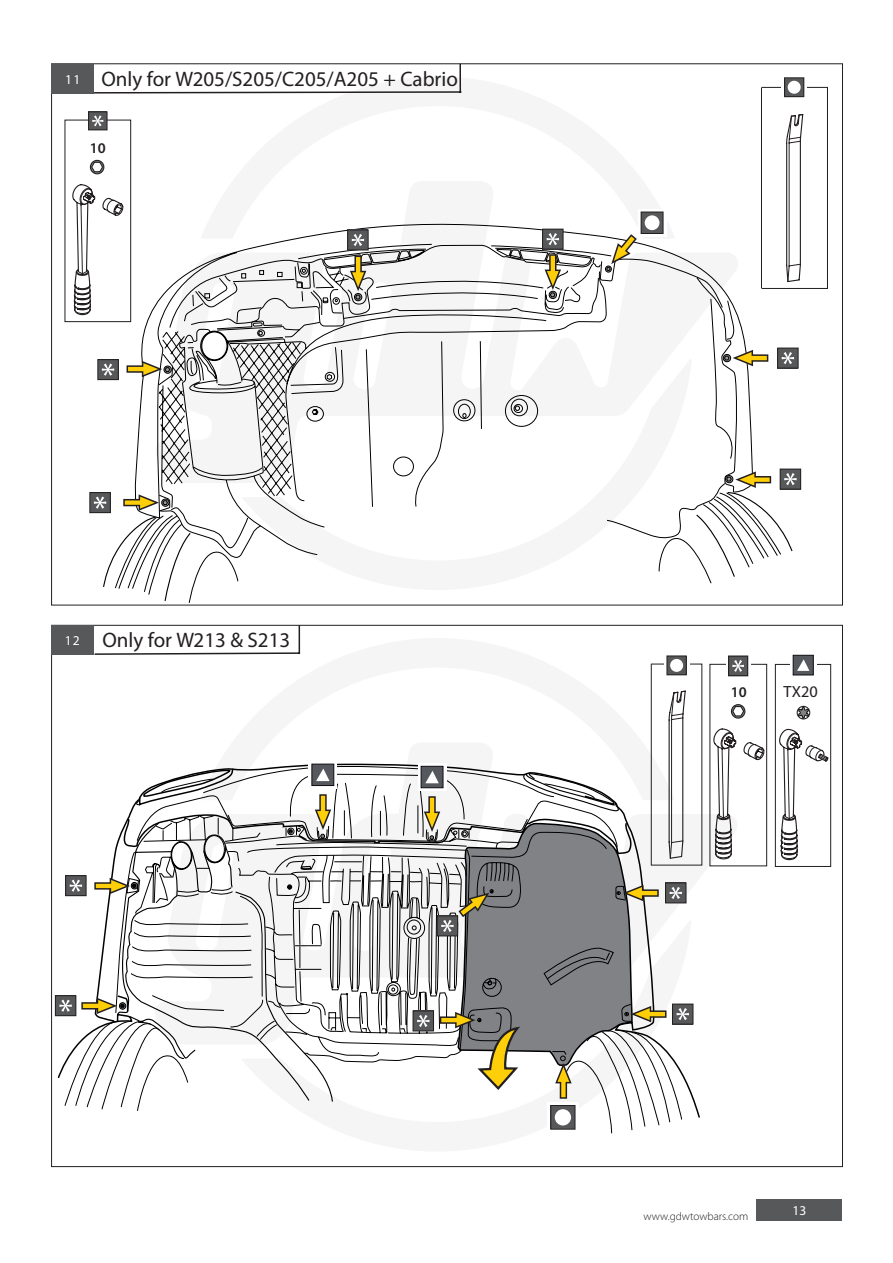
<style>
.page{position:relative;width:893px;height:1263px;background:#fff}
.page>*{position:absolute;margin:0;border:0;box-sizing:border-box;transform-origin:0 0}
.Tussentitel_Links{font:21px "Myriad Pro";color:#231f20}
.t1{font:16.2px "Myriad Pro";color:#231f20}
.t2{font:600 14.85px "Myriad Pro";color:#231f20}
.t3{font:13.5px "Myriad Pro";color:#fff}
.t4{font:300 11.25px "Myriad Pro";color:#231f20}
.s1{font-size:13.5px;color:#fff}
</style>
<div class="page">
<div style="left:757px;top:1199px;width:85px;height:21px;background:#57585a"></div>
<div style="left:51px;top:625px;width:43px;height:30px;background:#57585a"></div>
<svg style="left:666px;top:655px;width:21px;height:21px"></svg>
<div style="left:667px;top:656px;width:19px;height:19px;background:#57585a"></div>
<div style="left:667px;top:656px;width:20px;height:19px;border:1px solid #231f20"></div>
<div style="left:670px;top:659px;width:13px;height:13px;background:#fff;border-radius:50%"></div>
<svg style="left:93px;top:624px;width:208px;height:31px"></svg>
<svg style="left:550px;top:1127px;width:26px;height:3px"></svg>
<div style="left:550px;top:1105px;width:25px;height:24px;border:1px solid #231f20"></div>
<div style="left:709px;top:664px;width:58px;height:202px;border:1px solid #231f20"></div>
<div style="left:731px;top:704px;width:14px;height:15px;border:1px solid #231f20;border-radius:50%"></div>
<svg style="left:713px;top:728px;width:52px;height:132px"></svg>
<svg style="left:731px;top:705px;width:14px;height:12px"></svg>
<svg style="left:726px;top:655px;width:25px;height:22px"></svg>
<svg style="left:728px;top:655px;width:20px;height:21px"></svg>
<svg style="left:796px;top:705px;width:15px;height:15px"></svg>
<svg style="left:779px;top:728px;width:50px;height:133px"></svg>
<div style="left:775px;top:664px;width:56px;height:203px;border:1px solid #231f20"></div>
<svg style="left:790px;top:654px;width:26px;height:22px"></svg>
<div style="left:793px;top:655px;width:21px;height:20px;background:#55585d;border:1px solid #0e0b11"></div>
<svg style="left:797px;top:659px;width:12px;height:12px"></svg>
<div style="left:55px;top:996px;width:21px;height:20px;background:#57585a"></div>
<div style="left:55px;top:995px;width:21px;height:21px;border:1px solid #231f20"></div>
<div style="left:672px;top:1004px;width:21px;height:20px;background:#57585a"></div>
<div style="left:672px;top:1004px;width:21px;height:20px;border:1px solid #231f20"></div>
<svg style="left:59px;top:690px;width:630px;height:437px"></svg>
<svg style="left:126px;top:217px;width:627px;height:277px"></svg>
<svg style="left:159px;top:244px;width:446px;height:314px"></svg>
<svg style="left:184px;top:248px;width:552px;height:291px"></svg>
<svg style="left:638px;top:211px;width:28px;height:26px"></svg>
<svg style="left:643px;top:214px;width:18px;height:18px"></svg>
<div style="left:641px;top:212px;width:22px;height:22px;border:1px solid #231f20"></div>
<div style="left:645px;top:215px;width:14px;height:15px;background:#fff;border-radius:50%"></div>
<div style="left:65px;top:120px;width:66px;height:202px;border:1px solid #231f20"></div>
<div style="left:89px;top:112px;width:18px;height:18px;background:#57585a"></div>
<div style="left:88px;top:111px;width:19px;height:19px;border:1px solid #231f20"></div>
<svg style="left:92px;top:115px;width:11px;height:11px"></svg>
<div style="left:90px;top:160px;width:14px;height:14px;border:1px solid #231f20;border-radius:50%"></div>
<svg style="left:72px;top:184px;width:52px;height:132px"></svg>
<svg style="left:90px;top:161px;width:14px;height:12px"></svg>
<svg style="left:786px;top:114px;width:18px;height:168px"></svg>
<div style="left:761px;top:87px;width:67px;height:202px;border:1px solid #231f20"></div>
<svg style="left:782px;top:77px;width:25px;height:21px"></svg>
<div style="left:784px;top:78px;width:20px;height:19px;background:#57585a"></div>
<div style="left:784px;top:77px;width:20px;height:20px;border:1px solid #231f20"></div>
<div style="left:788px;top:81px;width:13px;height:13px;background:#fff;border-radius:50%"></div>
<svg style="left:92px;top:63px;width:371px;height:31px"></svg>
<svg style="left:127px;top:361px;width:44px;height:16px"></svg>
<div style="left:90px;top:493px;width:20px;height:20px;background:#57585a"></div>
<div style="left:89px;top:492px;width:22px;height:21px;border:1px solid #231f20"></div>
<svg style="left:94px;top:494px;width:145px;height:109px"></svg>
<div style="left:98px;top:360px;width:20px;height:20px;background:#57585a"></div>
<div style="left:97px;top:359px;width:22px;height:21px;border:1px solid #231f20"></div>
<svg style="left:102px;top:363px;width:12px;height:13px"></svg>
<svg style="left:350px;top:255px;width:16px;height:45px"></svg>
<div style="left:348px;top:230px;width:20px;height:20px;background:#57585a"></div>
<div style="left:347px;top:230px;width:22px;height:20px;border:1px solid #231f20"></div>
<svg style="left:352px;top:234px;width:12px;height:12px"></svg>
<svg style="left:545px;top:254px;width:16px;height:44px"></svg>
<div style="left:543px;top:229px;width:20px;height:20px;background:#57585a"></div>
<div style="left:542px;top:229px;width:21px;height:21px;border:1px solid #231f20"></div>
<svg style="left:547px;top:233px;width:12px;height:12px"></svg>
<svg style="left:605px;top:234px;width:32px;height:38px"></svg>
<svg style="left:724px;top:350px;width:44px;height:16px"></svg>
<div style="left:778px;top:348px;width:20px;height:20px;background:#57585a"></div>
<div style="left:777px;top:348px;width:21px;height:20px;border:1px solid #231f20"></div>
<svg style="left:782px;top:352px;width:12px;height:12px"></svg>
<div style="left:780px;top:469px;width:21px;height:20px;background:#57585a"></div>
<div style="left:780px;top:469px;width:21px;height:20px;border:1px solid #231f20"></div>
<svg style="left:658px;top:471px;width:139px;height:113px"></svg>
<div style="left:52px;top:64px;width:42px;height:30px;background:#57585a"></div>
<p class="Tussentitel_Links" style="left:65px;top:66px;width:394px"><span class="s1">11</span> Only for W205/S205/C205/A205 + Cabrio</p>
<p class="t2" style="left:90px;top:138px;width:17px">10</p>
<p class="Tussentitel_Links" style="left:65px;top:627px;width:227px"><span class="s1">12</span> Only for W213 &amp; S213</p>
<p class="t2" style="left:731px;top:682px;width:17px">10</p>
<p class="t1" style="left:783px;top:682px;width:36px">TX20</p>
<p class="t4" style="left:644px;top:1210px;width:106px">www.gdwtowbars.com</p>
<p class="t3" style="left:792px;top:1202px;width:15px">13</p>
</div>
